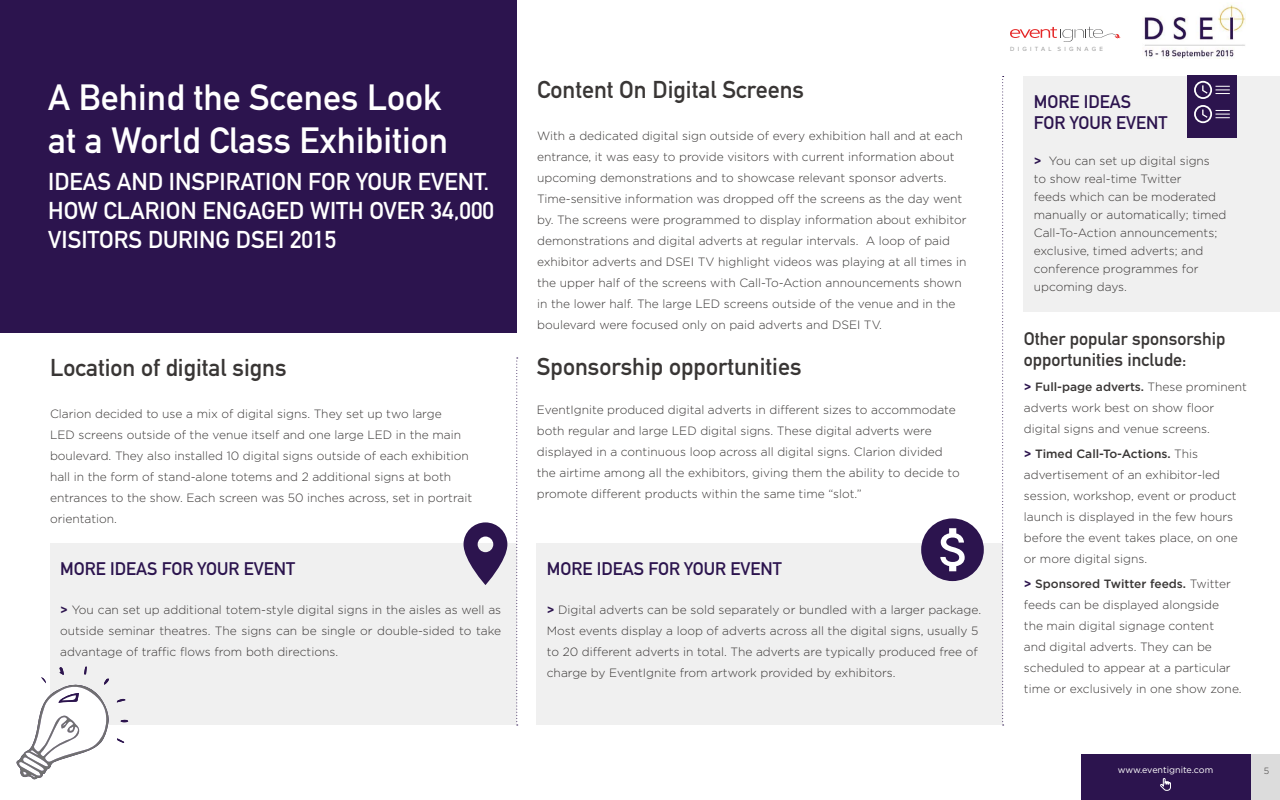
<style>
.page{position:relative;width:1280px;height:800px;background:#fff}
.page>*{position:absolute;margin:0;border:0;box-sizing:border-box;transform-origin:0 0}
.t1{font:36px/43.2px "DIN Mittelschrift Std";color:#fff}
.t2{font:24px/29px "DIN Mittelschrift Std";color:#fff}
.t3{font:24px "DIN Mittelschrift Std";color:#393635}
.t4{font:18px/21.6px "DIN Mittelschrift Std";color:#2c144e}
.t5{font:18px/21.6px "DIN Mittelschrift Std";color:#393635}
.t6{font:300 12px/21px "Gotham";color:#393635}
.t7{font:9px "Gotham";color:#fff}
.t8{font:300 9px "Gotham";color:#393635}
.t9{font:6.2px "Proxima Nova";letter-spacing:.52em;color:#999}
.s1{font-weight:700;color:#2c144e}
.s2{font-weight:500}
</style>
<div class="page">
<div style="left:0;top:0;width:517px;height:332px;background:#2c144e"></div>
<div style="left:1024px;top:76px;width:256px;height:236px;background:#f0f0f0"></div>
<div style="left:537px;top:544px;width:466px;height:181px;background:#f0f0f0"></div>
<div style="left:50px;top:544px;width:466px;height:181px;background:#f0f0f0"></div>
<svg style="left:464px;top:522px;width:43px;height:63px"></svg>
<div style="left:1187px;top:75px;width:50px;height:63px;background:#2c144e"></div>
<svg style="left:1194px;top:81px;width:36px;height:18px"></svg>
<svg style="left:1194px;top:105px;width:36px;height:18px"></svg>
<div style="left:921px;top:518px;width:63px;height:63px;background:#2c144e;border-radius:50%"></div>
<svg style="left:940px;top:528px;width:25px;height:43px"></svg>
<svg style="left:16px;top:666px;width:112px;height:114px"></svg>
<svg style="left:516px;top:358px;width:2px;height:368px"></svg>
<svg style="left:1002px;top:76px;width:2px;height:650px"></svg>
<div style="left:1081px;top:754px;width:170px;height:46px;background:#2c144e"></div>
<div style="left:1251px;top:754px;width:29px;height:46px;background:#dcdcdc"></div>
<svg style="left:1010px;top:27px;width:111px;height:15px"></svg>
<svg style="left:1160px;top:778px;width:11px;height:13px"></svg>
<img style="left:1142px;top:4px;width:104px;height:55px">
<h1 class="t1" style="left:48px;top:76px;width:402px">A Behind the Scenes Look at a World Class Exhibition</h1>
<h2 class="t2" style="left:48px;top:167px;width:447px">IDEAS AND INSPIRATION FOR YOUR EVENT.<br>HOW CLARION ENGAGED WITH OVER 34,000<br>VISITORS DURING DSEI 2015</h2>
<h2 class="t3" style="left:50px;top:354px;width:238px">Location of digital signs</h2>
<p class="t6" style="left:50px;top:403px;width:424px">Clarion decided to use a mix of digital signs. They set up two large<br>LED screens outside of the venue itself and one large LED in the main boulevard. They also installed 10 digital signs outside of each exhibition hall in the form of stand-alone totems and 2 additional signs at both entrances to the show. Each screen was 50 inches across, set in portrait orientation.</p>
<h3 class="t4" style="left:60px;top:558px;width:237px">MORE IDEAS FOR YOUR EVENT</h3>
<p class="t6" style="left:60px;top:599px;width:443px;text-align:justify"><span class="s1">&gt;</span> You can set up additional totem-style digital signs in the aisles as well as outside seminar theatres. The signs can be single or double-sided to take advantage of traffic flows from both directions.</p>
<h2 class="t3" style="left:537px;top:76px;width:268px">Content On Digital Screens</h2>
<p class="t6" style="left:537px;top:125px;width:431px">With a dedicated digital sign outside of every exhibition hall and at each entrance, it was easy to provide visitors with current information about upcoming demonstrations and to showcase relevant sponsor adverts.<br>Time-sensitive information was dropped off the screens as the day went by. The screens were programmed to display information about exhibitor demonstrations and digital adverts at regular intervals. A loop of paid exhibitor adverts and DSEI TV highlight videos was playing at all times in the upper half of the screens with Call-To-Action announcements shown in the lower half. The large LED screens outside of the venue and in the boulevard were focused only on paid adverts and DSEI TV.</p>
<h2 class="t3" style="left:537px;top:353px;width:266px">Sponsorship opportunities</h2>
<p class="t6" style="left:537px;top:399px;width:424px">EventIgnite produced digital adverts in different sizes to accommodate both regular and large LED digital signs. These digital adverts were displayed in a continuous loop across all digital signs. Clarion divided the airtime among all the exhibitors, giving them the ability to decide to promote different products within the same time “slot.”</p>
<h3 class="t4" style="left:547px;top:558px;width:237px">MORE IDEAS FOR YOUR EVENT</h3>
<p class="t6" style="left:547px;top:599px;width:436px"><span class="s1">&gt;</span> Digital adverts can be sold separately or bundled with a larger package.<br>Most events display a loop of adverts across all the digital signs, usually 5 to 20 different adverts in total. The adverts are typically produced free of charge by EventIgnite from artwork provided by exhibitors.</p>
<p class="t9" style="left:1010px;top:45px;width:94px">DIGITAL SIGNAGE</p>
<h3 class="t4" style="left:1034px;top:91px;width:135px">MORE IDEAS<br>FOR YOUR EVENT</h3>
<p class="t6" style="left:1034px;top:152px;width:194px;line-height:18px"><span class="s1">&gt;</span> You can set up digital signs<br>to show real-time Twitter<br>feeds which can be moderated manually or automatically; timed<br>Call-To-Action announcements; exclusive, timed adverts; and conference programmes for upcoming days.</p>
<h3 class="t5" style="left:1024px;top:328px;width:203px">Other popular sponsorship opportunities include:</h3>
<p class="t6" style="left:1024px;top:376px;width:225px"><span class="s1">&gt;</span> <span class="s2">Full-page adverts.</span> These prominent adverts work best on show floor digital signs and venue screens.</p>
<p class="t6" style="left:1024px;top:443px;width:215px"><span class="s1">&gt;</span> <span class="s2">Timed Call-To-Actions.</span> This advertisement of an exhibitor-led session, workshop, event or product launch is displayed in the few hours before the event takes place, on one or more digital signs.</p>
<p class="t6" style="left:1024px;top:573px;width:219px"><span class="s1">&gt;</span> <span class="s2">Sponsored Twitter feeds.</span> Twitter feeds can be displayed alongside<br>the main digital signage content<br>and digital adverts. They can be scheduled to appear at a particular time or exclusively in one show zone.</p>
<p class="t7" style="left:1118px;top:764px;width:97px">www.eventignite.com</p>
<p class="t8" style="left:1264px;top:765px;width:7px">5</p>
</div>
